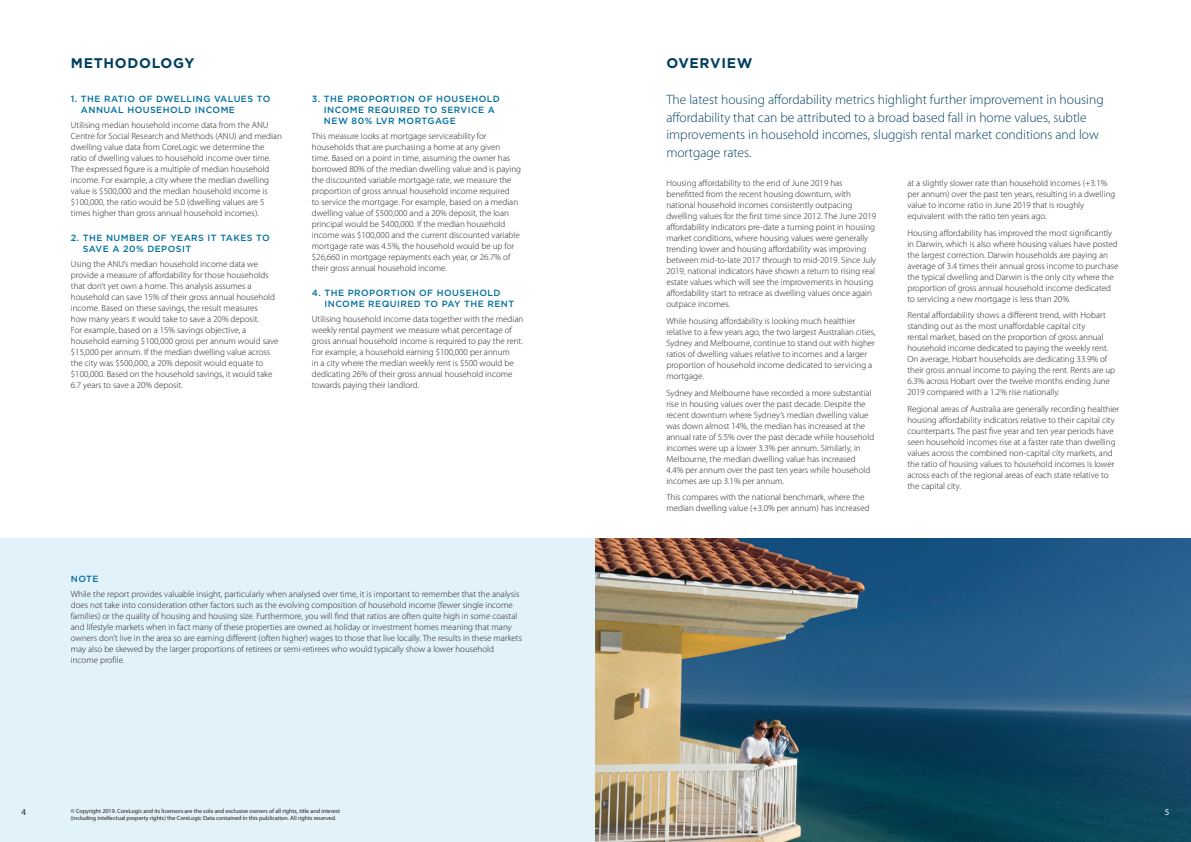
<style>
.page{position:relative;width:1191px;height:842px;background:#fff}
.page>*{position:absolute;margin:0;border:0;box-sizing:border-box;transform-origin:0 0}
.t1{font:700 14px "Gotham";letter-spacing:.05em;color:#003f61}
.t2{font:300 13.5px/17.5px "Myriad Pro";color:#003f61}
.t3{font:300 9px/11px "Myriad Pro";color:#231f20}
.t4{font:500 9px/11px "Gotham";letter-spacing:.05em;color:#006f9d}
.t5{font:9px "Myriad Pro";color:#231f20}
.t6{font:9px "Myriad Pro";color:#fff}
.t7{font:6px "Myriad Pro";color:#231f20}
</style>
<div class="page">
<div style="left:0;top:539px;width:595px;height:303px;background:#e1f2fa"></div>
<img style="left:595px;top:539px;width:596px;height:303px">
<h1 class="t1" style="left:71px;top:54px;width:125px">METHODOLOGY</h1>
<p class="t4" style="left:81px;top:93px;width:191px;text-indent:-10px">1. THE RATIO OF DWELLING VALUES TO<br>ANNUAL HOUSEHOLD INCOME</p>
<p class="t3" style="left:71px;top:120px;width:212px">Utilising median household income data from the ANU Centre for Social Research and Methods (ANU) and median dwelling value data from CoreLogic we determine the ratio of dwelling values to household income over time.<br>The expressed figure is a multiple of median household income. For example, a city where the median dwelling value is $500,000 and the median household income is $100,000, the ratio would be 5.0 (dwelling values are 5 times higher than gross annual household incomes).</p>
<p class="t4" style="left:83px;top:232px;width:188px;text-indent:-12px">2. THE NUMBER OF YEARS IT TAKES TO<br>SAVE A 20% DEPOSIT</p>
<p class="t3" style="left:71px;top:259px;width:209px">Using the ANU’s median household income data we provide a measure of affordability for those households that don’t yet own a home. This analysis assumes a household can save 15% of their gross annual household income. Based on these savings, the result measures<br>how many years it would take to save a 20% deposit.<br>For example, based on a 15% savings objective, a household earning $100,000 gross per annum would save $15,000 per annum. If the median dwelling value across the city was $500,000, a 20% deposit would equate to $100,000. Based on the household savings, it would take 6.7 years to save a 20% deposit.</p>
<p class="t4" style="left:324px;top:93px;width:178px;text-indent:-12px">3. THE PROPORTION OF HOUSEHOLD<br>INCOME REQUIRED TO SERVICE A<br>NEW 80% LVR MORTGAGE</p>
<p class="t3" style="left:312px;top:131px;width:211px">This measure looks at mortgage serviceability for households that are purchasing a home at any given<br>time. Based on a point in time, assuming the owner has borrowed 80% of the median dwelling value and is paying the discounted variable mortgage rate, we measure the proportion of gross annual household income required<br>to service the mortgage. For example, based on a median dwelling value of $500,000 and a 20% deposit, the loan principal would be $400,000. If the median household income was $100,000 and the current discounted variable mortgage rate was 4.5%, the household would be up for $26,660 in mortgage repayments each year, or 26.7% of their gross annual household income.</p>
<p class="t4" style="left:324px;top:287px;width:191px;text-indent:-13px">4. THE PROPORTION OF HOUSEHOLD<br>INCOME REQUIRED TO PAY THE RENT</p>
<p class="t3" style="left:312px;top:314px;width:213px">Utilising household income data together with the median weekly rental payment we measure what percentage of gross annual household income is required to pay the rent.<br>For example, a household earning $100,000 per annum<br>in a city where the median weekly rent is $500 would be dedicating 26% of their gross annual household income towards paying their landlord.</p>
<p class="t4" style="left:71px;top:573px;width:29px">NOTE</p>
<p class="t3" style="left:71px;top:589px;width:453px">While the report provides valuable insight, particularly when analysed over time, it is important to remember that the analysis does not take into consideration other factors such as the evolving composition of household income (fewer single income families) or the quality of housing and housing size. Furthermore, you will find that ratios are often quite high in some coastal and lifestyle markets when in fact many of these properties are owned as holiday or investment homes meaning that many owners don’t live in the area so are earning different (often higher) wages to those that live locally. The results in these markets may also be skewed by the larger proportions of retirees or semi-retirees who would typically show a lower household income profile.</p>
<h1 class="t1" style="left:666px;top:54px;width:88px">OVERVIEW</h1>
<p class="t2" style="left:666px;top:91px;width:439px">The latest housing affordability metrics highlight further improvement in housing affordability that can be attributed to a broad based fall in home values, subtle improvements in household incomes, sluggish rental market conditions and low mortgage rates.</p>
<p class="t3" style="left:666px;top:178px;width:211px">Housing affordability to the end of June 2019 has benefitted from the recent housing downturn, with national household incomes consistently outpacing dwelling values for the first time since 2012. The June 2019 affordability indicators pre-date a turning point in housing market conditions, where housing values were generally trending lower and housing affordability was improving between mid-to-late 2017 through to mid-2019. Since July 2019, national indicators have shown a return to rising real estate values which will see the improvements in housing affordability start to retrace as dwelling values once again outpace incomes.</p>
<p class="t3" style="left:666px;top:315px;width:211px">While housing affordability is looking much healthier relative to a few years ago, the two largest Australian cities, Sydney and Melbourne, continue to stand out with higher ratios of dwelling values relative to incomes and a larger proportion of household income dedicated to servicing a mortgage.</p>
<p class="t3" style="left:666px;top:387px;width:209px">Sydney and Melbourne have recorded a more substantial rise in housing values over the past decade. Despite the recent downturn where Sydney’s median dwelling value was down almost 14%, the median has increased at the annual rate of 5.5% over the past decade while household incomes were up a lower 3.3% per annum. Similarly, in Melbourne, the median dwelling value has increased 4.4% per annum over the past ten years while household incomes are up 3.1% per annum.</p>
<p class="t3" style="left:666px;top:492px;width:205px">This compares with the national benchmark, where the median dwelling value (+3.0% per annum) has increased</p>
<p class="t3" style="left:907px;top:178px;width:209px">at a slightly slower rate than household incomes (+3.1% per annum) over the past ten years, resulting in a dwelling value to income ratio in June 2019 that is roughly equivalent with the ratio ten years ago.</p>
<p class="t3" style="left:907px;top:227px;width:212px">Housing affordability has improved the most significantly in Darwin, which is also where housing values have posted the largest correction. Darwin households are paying an average of 3.4 times their annual gross income to purchase the typical dwelling and Darwin is the only city where the proportion of gross annual household income dedicated to servicing a new mortgage is less than 20%.</p>
<p class="t3" style="left:907px;top:310px;width:209px">Rental affordability shows a different trend, with Hobart standing out as the most unaffordable capital city<br>rental market, based on the proportion of gross annual household income dedicated to paying the weekly rent.<br>On average, Hobart households are dedicating 33.9% of their gross annual income to paying the rent. Rents are up 6.3% across Hobart over the twelve months ending June 2019 compared with a 1.2% rise nationally.</p>
<p class="t3" style="left:907px;top:404px;width:213px">Regional areas of Australia are generally recording healthier housing affordability indicators relative to their capital city counterparts. The past five year and ten year periods have seen household incomes rise at a faster rate than dwelling values across the combined non-capital city markets, and the ratio of housing values to household incomes is lower across each of the regional areas of each state relative to the capital city.</p>
<p class="t5" style="left:21px;top:807px;width:6px">4</p>
<p class="t7" style="left:71px;top:807px;width:271px">© Copyright 2019. CoreLogic and its licensors are the sole and exclusive owners of all rights, title and interest</p>
<p class="t6" style="left:1165px;top:807px;width:6px">5</p>
<p class="t7" style="left:71px;top:815px;width:267px">(including intellectual property rights) the CoreLogic Data contained in this publication. All rights reserved.</p>
</div>
